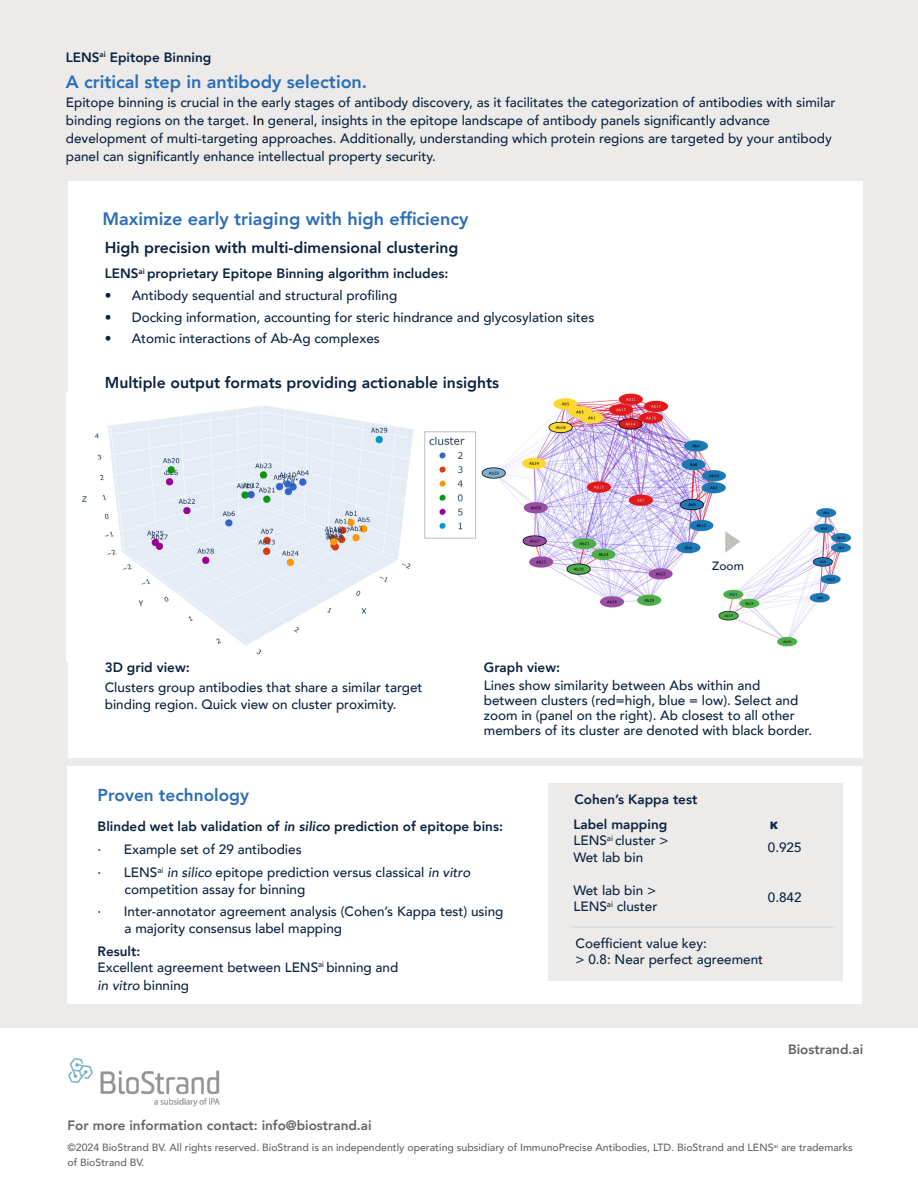
<style>
.page{position:relative;width:918px;height:1188px;background:#fff}
.page>*{position:absolute;margin:0;border:0;box-sizing:border-box;transform-origin:0 0}
.t1{font:800 18px "Avenir";color:#2b6db6}
.t2{font:800 17.25px "Avenir";color:#2b6db6}
.t3{font:800 15.75px "Avenir";color:#0c2340}
.t4{font:500 13.5px/23px "Avenir";color:#0c2340}
.t5{font:800 13.5px "Avenir";color:#0c2340}
.t6{font:800 13.5px "Avenir";color:#636466}
.t7{font:italic 500 13.5px "Avenir";color:#0c2340}
.t8{font:700 13.5px "Tahoma";color:#0c2340}
.t9{font:500 12px "Avenir";color:#0c2340}
.t10{font:500 10.5px/14.7px "Avenir";color:#636466}
.s1{color:#000}
.s2{font-weight:800}
.s3{font-weight:800;font-style:italic}
.s4{font-style:italic}
.s5{font-style:normal}
</style>
<div class="page">
<div style="left:0;top:0;width:918px;height:1027px;background:#ecebea"></div>
<div style="left:68px;top:767px;width:794px;height:237px;background:#fff"></div>
<div style="left:548px;top:783px;width:295px;height:198px;background:#ecebea"></div>
<img style="left:68px;top:1058px;width:152px;height:49px">
<div style="left:68px;top:181px;width:795px;height:577px;background:#fff"></div>
<hr style="left:571px;top:927px;width:264px;height:1px;background:#d1d3d4">
<img style="left:481px;top:393px;width:246px;height:215px">
<img style="left:705px;top:501px;width:147px;height:146px">
<svg style="left:725px;top:531px;width:15px;height:22px"></svg>
<img style="left:67px;top:393px;width:346px;height:269px">
<img style="left:429px;top:436px;width:36px;height:94px">
<div style="left:424px;top:431px;width:52px;height:108px;border:1px solid #bcbec0"></div>
<p class="t5" style="left:66px;top:46px;width:147px">LENS<sup>ai</sup> Epitope Binning</p>
<h1 class="t1" style="left:66px;top:67px;width:303px">A critical step in antibody selection.</h1>
<p class="t4" style="left:66px;top:93px;width:771px;line-height:18px">Epitope binning is crucial in the early stages of antibody discovery, as it facilitates the categorization of antibodies with similar binding regions on the target. <span class="s1">In</span> general, insights in the epitope landscape of antibody panels significantly advance development of multi-targeting approaches. Additionally, understanding which protein regions are targeted by your antibody panel can significantly enhance intellectual property security.</p>
<h1 class="t1" style="left:103px;top:205px;width:367px">Maximize early triaging with high efficiency</h1>
<p class="t3" style="left:105px;top:235px;width:355px">High precision with multi-dimensional clustering</p>
<p class="t5" style="left:105px;top:263px;width:345px">LENS<sup>ai</sup> proprietary Epitope Binning algorithm includes:</p>
<p class="t4" style="left:105px;top:283px;width:294px">• Antibody sequential and structural profiling</p>
<p class="t4" style="left:105px;top:305px;width:491px">• Docking information, accounting for steric hindrance and glycosylation sites</p>
<p class="t4" style="left:105px;top:327px;width:277px">• Atomic interactions of Ab-Ag complexes</p>
<p class="t3" style="left:105px;top:370px;width:396px">Multiple output formats providing actionable insights</p>
<p class="t9" style="left:712px;top:556px;width:33px">Zoom</p>
<p class="t5" style="left:105px;top:657px;width:87px">3D grid view:</p>
<p class="t4" style="left:105px;top:679px;width:319px;line-height:16.5px">Clusters group antibodies that share a similar target binding region. Quick view on cluster proximity.</p>
<p class="t5" style="left:484px;top:657px;width:78px">Graph view:</p>
<p class="t4" style="left:484px;top:678px;width:330px;line-height:15px">Lines show similarity between Abs within and between clusters (red=high, blue = low). Select and zoom in (panel on the right). Ab closest to all other members of its cluster are denoted with black border.</p>
<p class="t2" style="left:98px;top:782px;width:153px">Proven technology</p>
<p class="t4" style="left:98px;top:815px;width:407px"><span class="s2">Blinded wet lab validation of</span> <span class="s3">in silico</span> <span class="s2">prediction of epitope bins: </span>· Example set of 29 antibodies<br>· LENS<sup>ai</sup> <span class="s4">in silico</span> epitope prediction versus classical <span class="s4">in vitro</span></p>
<p class="t4" style="left:98px;top:877px;width:407px;text-indent:27px">competition assay for binning<br>· Inter-annotator agreement analysis (Cohen’s Kappa test) using</p>
<p class="t4" style="left:125px;top:916px;width:219px">a majority consensus label mapping</p>
<p class="t4" style="left:98px;top:942px;width:302px;line-height:16.2px"><span class="s2">Result:<br></span>Excellent agreement between LENS<sup>ai</sup> binning and</p>
<p class="t7" style="left:98px;top:977px;width:93px">in vitro <span class="s5">binning</span></p>
<p class="t6" style="left:68px;top:1115px;width:306px">For more information contact: info@biostrand.ai</p>
<p class="t5" style="left:575px;top:789px;width:124px">Cohen’s Kappa test</p>
<p class="t5" style="left:573px;top:814px;width:95px">Label mapping</p>
<p class="t8" style="left:770px;top:814px;width:10px">κ</p>
<p class="t4" style="left:573px;top:832px;width:97px;line-height:16.5px">LENS<sup>ai</sup> cluster &gt;<br>Wet lab bin</p>
<p class="t4" style="left:573px;top:881px;width:85px;line-height:16.5px">Wet lab bin &gt;<br>LENS<sup>ai</sup> cluster</p>
<p class="t4" style="left:576px;top:934px;width:189px;line-height:16.2px">Coefficient value key:<br>&gt; 0.8: Near perfect agreement</p>
<p class="t4" style="left:768px;top:835px;width:35px">0.925</p>
<p class="t4" style="left:768px;top:885px;width:35px">0.842</p>
<p class="t6" style="left:788px;top:1039px;width:77px">Biostrand.ai</p>
<p class="t10" style="left:67px;top:1140px;width:787px">©2024 BioStrand BV. All rights reserved. BioStrand is an independently operating subsidiary of ImmunoPrecise Antibodies, LTD. BioStrand and LENS<sup>ai</sup> are trademarks of BioStrand BV.</p>
</div>
